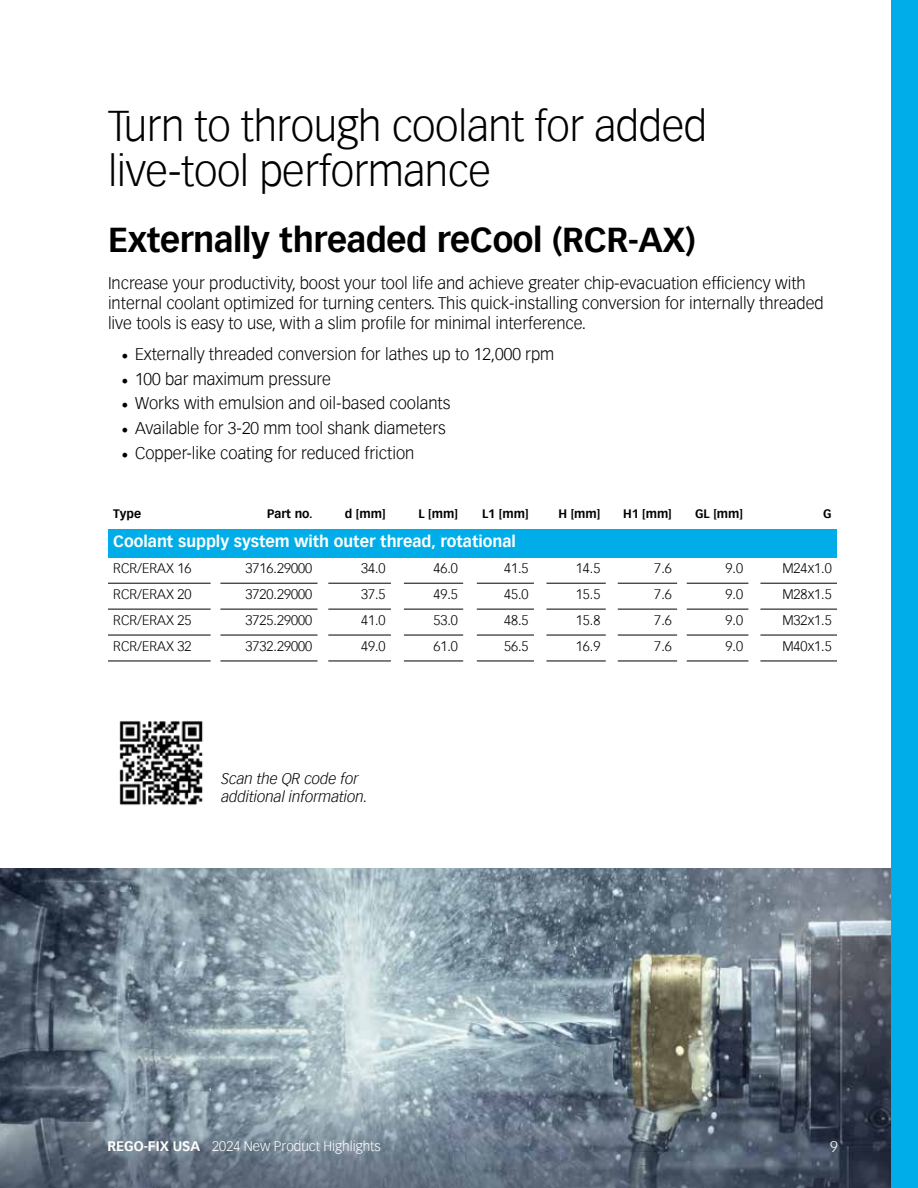
<style>
.page{position:relative;width:918px;height:1188px;background:#fff}
.page>*{position:absolute;margin:0;border:0;box-sizing:border-box;transform-origin:0 0}
.t1{font:300 42px/45px "Vectora Com";letter-spacing:-.01em;color:#000}
.t2{font:700 33.75px "Vectora Com";letter-spacing:-.01em;color:#000}
.t3{font:300 16.5px/19.8px "Vectora Com";color:#000}
.t4{font:700 15.9px "Vectora Com";color:#fff}
.t5{font:italic 300 15px/18px "Vectora Com";color:#000}
.t6{font:300 15px "Vectora Com";color:#fff}
.t7{font:300 13.5px "Vectora Com";color:#000}
.t8{font:300 13.5px "Vectora Com";color:#fff}
.t9{font:700 12px "Vectora Com";color:#000}
.s1{font-family:"Minion Pro";font-weight:400;font-size:18px}
.s2{font-weight:700}
</style>
<div class="page">
<div style="left:108px;top:529px;width:729px;height:28px;background:#00ade8"></div>
<hr style="left:108px;top:583px;width:103px;height:1px;background:#000">
<hr style="left:108px;top:609px;width:103px;height:1px;background:#000">
<hr style="left:108px;top:635px;width:103px;height:1px;background:#000">
<hr style="left:108px;top:661px;width:103px;height:1px;background:#000">
<hr style="left:220px;top:583px;width:98px;height:1px;background:#000">
<hr style="left:328px;top:583px;width:63px;height:1px;background:#000">
<hr style="left:404px;top:583px;width:59px;height:1px;background:#000">
<hr style="left:477px;top:583px;width:57px;height:1px;background:#000">
<hr style="left:546px;top:583px;width:60px;height:1px;background:#000">
<hr style="left:618px;top:583px;width:59px;height:1px;background:#000">
<hr style="left:687px;top:583px;width:61px;height:1px;background:#000">
<hr style="left:760px;top:583px;width:77px;height:1px;background:#000">
<hr style="left:220px;top:609px;width:98px;height:1px;background:#000">
<hr style="left:328px;top:609px;width:63px;height:1px;background:#000">
<hr style="left:404px;top:609px;width:59px;height:1px;background:#000">
<hr style="left:477px;top:609px;width:57px;height:1px;background:#000">
<hr style="left:546px;top:609px;width:60px;height:1px;background:#000">
<hr style="left:618px;top:609px;width:59px;height:1px;background:#000">
<hr style="left:687px;top:609px;width:61px;height:1px;background:#000">
<hr style="left:760px;top:609px;width:77px;height:1px;background:#000">
<hr style="left:220px;top:635px;width:98px;height:1px;background:#000">
<hr style="left:328px;top:635px;width:63px;height:1px;background:#000">
<hr style="left:404px;top:635px;width:59px;height:1px;background:#000">
<hr style="left:477px;top:635px;width:57px;height:1px;background:#000">
<hr style="left:546px;top:635px;width:60px;height:1px;background:#000">
<hr style="left:618px;top:635px;width:59px;height:1px;background:#000">
<hr style="left:687px;top:635px;width:61px;height:1px;background:#000">
<hr style="left:760px;top:635px;width:77px;height:1px;background:#000">
<hr style="left:220px;top:661px;width:98px;height:1px;background:#000">
<hr style="left:328px;top:661px;width:63px;height:1px;background:#000">
<hr style="left:404px;top:661px;width:59px;height:1px;background:#000">
<hr style="left:477px;top:661px;width:57px;height:1px;background:#000">
<hr style="left:546px;top:661px;width:60px;height:1px;background:#000">
<hr style="left:618px;top:661px;width:59px;height:1px;background:#000">
<hr style="left:687px;top:661px;width:61px;height:1px;background:#000">
<hr style="left:760px;top:661px;width:77px;height:1px;background:#000">
<img style="left:0;top:868px;width:891px;height:320px">
<div style="left:891px;top:0;width:27px;height:1188px;background:#00ade8"></div>
<img style="left:119px;top:721px;width:84px;height:85px">
<h1 class="t1" style="left:108px;top:103px;width:601px">Turn to through coolant for added live-tool performance</h1>
<h2 class="t2" style="left:108px;top:219px;width:589px">Externally threaded reCool (RCR-AX)</h2>
<p class="t3" style="left:108px;top:274px;width:717px">Increase your productivity, boost your tool life and achieve greater chip-evacuation efficiency with internal coolant optimized for turning centers. This quick-installing conversion for internally threaded live tools is easy to use, with a slim profile for minimal interference.</p>
<p class="t3" style="left:122px;top:344px;width:434px"><span class="s1">•</span> Externally threaded conversion for lathes up to 12,000 rpm</p>
<p class="t3" style="left:122px;top:369px;width:211px"><span class="s1">•</span> 100 bar maximum pressure</p>
<p class="t3" style="left:122px;top:394px;width:330px"><span class="s1">•</span> Works with emulsion and oil-based coolants</p>
<p class="t3" style="left:122px;top:418px;width:326px"><span class="s1">•</span> Available for 3-20 mm tool shank diameters</p>
<p class="t3" style="left:122px;top:443px;width:294px"><span class="s1">•</span> Copper-like coating for reduced friction</p>
<p class="t9" style="left:113px;top:506px;width:30px">Type</p>
<p class="t9" style="left:267px;top:506px;width:47px">Part no.</p>
<p class="t9" style="left:345px;top:506px;width:42px">d [mm]</p>
<p class="t9" style="left:418px;top:506px;width:41px">L [mm]</p>
<p class="t9" style="left:482px;top:506px;width:48px">L1 [mm]</p>
<p class="t9" style="left:558px;top:506px;width:43px">H [mm]</p>
<p class="t9" style="left:623px;top:506px;width:50px">H1 [mm]</p>
<p class="t9" style="left:695px;top:506px;width:49px">GL [mm]</p>
<p class="t9" style="left:823px;top:506px;width:10px">G</p>
<p class="t4" style="left:113px;top:531px;width:404px">Coolant supply system with outer thread, rotational</p>
<p class="t7" style="left:113px;top:560px;width:80px">RCR/ERAX 16</p>
<p class="t7" style="left:246px;top:560px;width:68px">3716.29000</p>
<p class="t7" style="left:361px;top:560px;width:26px">34.0</p>
<p class="t7" style="left:433px;top:560px;width:26px">46.0</p>
<p class="t7" style="left:504px;top:560px;width:26px">41.5</p>
<p class="t7" style="left:576px;top:560px;width:26px">14.5</p>
<p class="t7" style="left:654px;top:560px;width:19px">7.6</p>
<p class="t7" style="left:726px;top:560px;width:19px">9.0</p>
<p class="t7" style="left:782px;top:560px;width:51px">M24x1.0</p>
<p class="t7" style="left:113px;top:586px;width:80px">RCR/ERAX 20</p>
<p class="t7" style="left:246px;top:586px;width:68px">3720.29000</p>
<p class="t7" style="left:361px;top:586px;width:26px">37.5</p>
<p class="t7" style="left:433px;top:586px;width:26px">49.5</p>
<p class="t7" style="left:504px;top:586px;width:26px">45.0</p>
<p class="t7" style="left:576px;top:586px;width:26px">15.5</p>
<p class="t7" style="left:654px;top:586px;width:19px">7.6</p>
<p class="t7" style="left:726px;top:586px;width:19px">9.0</p>
<p class="t7" style="left:782px;top:586px;width:51px">M28x1.5</p>
<p class="t7" style="left:113px;top:612px;width:80px">RCR/ERAX 25</p>
<p class="t7" style="left:246px;top:612px;width:68px">3725.29000</p>
<p class="t7" style="left:361px;top:612px;width:26px">41.0</p>
<p class="t7" style="left:433px;top:612px;width:26px">53.0</p>
<p class="t7" style="left:504px;top:612px;width:26px">48.5</p>
<p class="t7" style="left:576px;top:612px;width:26px">15.8</p>
<p class="t7" style="left:654px;top:612px;width:19px">7.6</p>
<p class="t7" style="left:726px;top:612px;width:19px">9.0</p>
<p class="t7" style="left:782px;top:612px;width:51px">M32x1.5</p>
<p class="t7" style="left:113px;top:638px;width:80px">RCR/ERAX 32</p>
<p class="t7" style="left:246px;top:638px;width:68px">3732.29000</p>
<p class="t7" style="left:361px;top:638px;width:26px">49.0</p>
<p class="t7" style="left:433px;top:638px;width:26px">61.0</p>
<p class="t7" style="left:504px;top:638px;width:26px">56.5</p>
<p class="t7" style="left:576px;top:638px;width:26px">16.9</p>
<p class="t7" style="left:654px;top:638px;width:19px">7.6</p>
<p class="t7" style="left:726px;top:638px;width:19px">9.0</p>
<p class="t7" style="left:782px;top:638px;width:51px">M40x1.5</p>
<p class="t5" style="left:221px;top:769px;width:148px">Scan the QR code for additional information.</p>
<p class="t8" style="left:107px;top:1138px;width:275px"><span class="s2">REGO-FIX USA</span> 2024 New Product Highlights</p>
<p class="t6" style="left:830px;top:1138px;width:9px">9</p>
</div>
